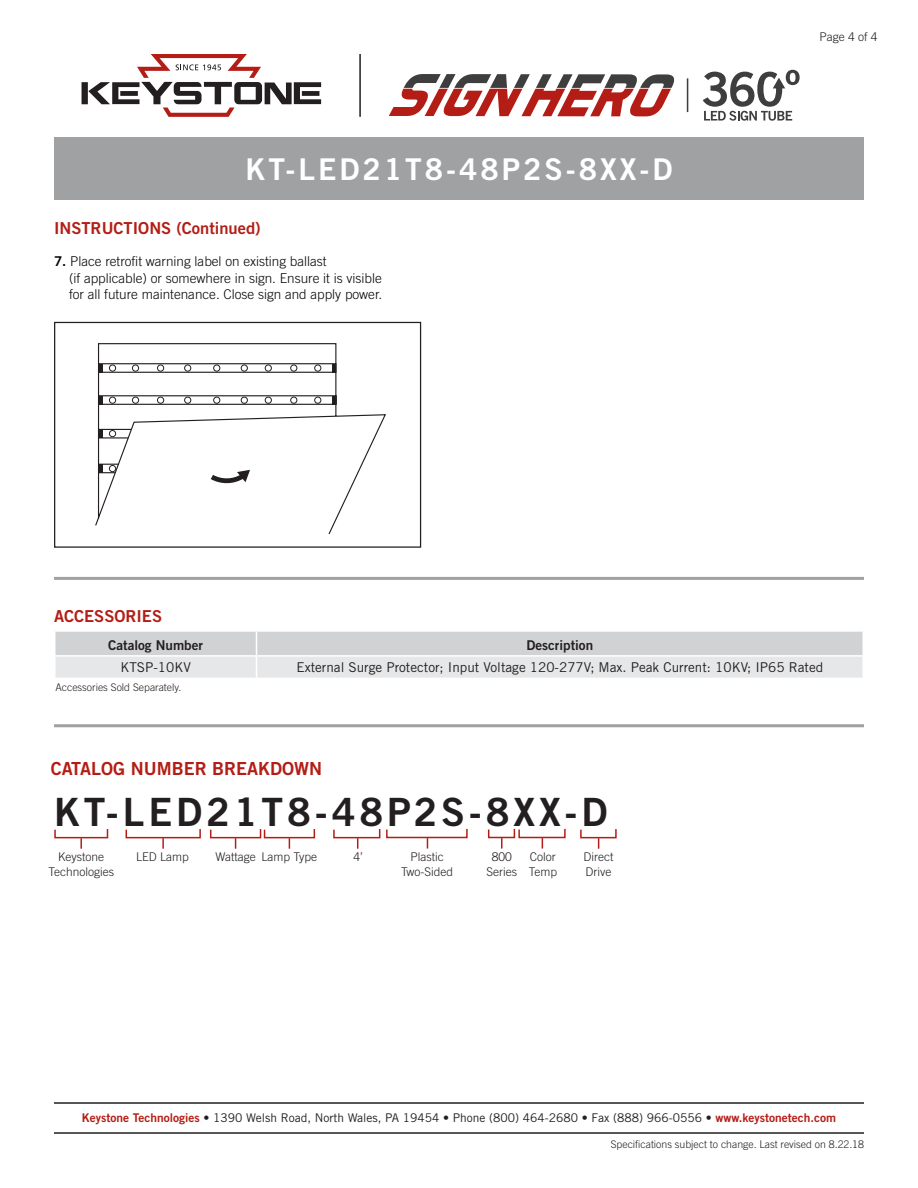
<style>
.page{position:relative;width:918px;height:1188px;background:#fff}
.page>*{position:absolute;margin:0;border:0;box-sizing:border-box;transform-origin:0 0}
.t1{font:39px "Trade Gothic Bold Two";letter-spacing:.1em;color:#231f20}
.t2{font:30px "Trade Gothic Bold Two";letter-spacing:.1em;color:#fff}
.t3{font:18px "Trade Gothic Bold Two";color:#b41d15}
.t4{font:16.5px "Trade Gothic Bold Two";color:#b41d15}
.t5{font:300 13.5px "Trade Gothic";color:#040503}
.t6{font:13.5px "Trade Gothic";color:#231f20}
.t7{font:13.5px "Trade Gothic Bold Two";color:#231f20}
.t8{font:12px "Trade Gothic";color:#231f20}
.t9{font:300 12px/14.4px "Trade Gothic";color:#231f20;text-align:center}
.t10{font:300 10.5px "Trade Gothic";color:#231f20}
.s1{font-family:"Trade Gothic Bold Two";font-weight:400}
.s2{font-family:"Trade Gothic Bold Two";color:#b41d15}
.s3{font-family:"Trade Gothic Bold Two"}
</style>
<div class="page">
<hr style="left:54px;top:1132px;width:810px;height:2px;background:#231f20">
<hr style="left:54px;top:1102px;width:810px;height:2px;background:#231f20">
<div style="left:54px;top:137px;width:810px;height:63px;background:#a0a1a3"></div>
<svg style="left:82px;top:54px;width:239px;height:63px"></svg>
<hr style="left:359px;top:54px;width:2px;height:63px;background:#231f20">
<hr style="left:54px;top:577px;width:810px;height:3px;background:#a0a1a3">
<svg style="left:54px;top:829px;width:55px;height:20px"></svg>
<svg style="left:333px;top:828px;width:135px;height:21px"></svg>
<svg style="left:580px;top:829px;width:37px;height:20px"></svg>
<svg style="left:125px;top:829px;width:76px;height:20px"></svg>
<svg style="left:210px;top:829px;width:106px;height:20px"></svg>
<svg style="left:487px;top:828px;width:79px;height:21px"></svg>
<div style="left:54px;top:322px;width:367px;height:226px;border:1px solid #231f20"></div>
<svg style="left:95px;top:343px;width:291px;height:192px"></svg>
<svg style="left:99px;top:396px;width:4px;height:8px"></svg>
<svg style="left:332px;top:396px;width:4px;height:8px"></svg>
<svg style="left:211px;top:470px;width:39px;height:15px"></svg>
<div style="left:99px;top:363px;width:237px;height:10px;border:1px solid #231f20"></div>
<svg style="left:99px;top:364px;width:4px;height:8px"></svg>
<svg style="left:332px;top:364px;width:4px;height:8px"></svg>
<svg style="left:98px;top:428px;width:34px;height:11px"></svg>
<svg style="left:98px;top:463px;width:22px;height:11px"></svg>
<div style="left:109px;top:365px;width:7px;height:7px;border:1px solid #231f20;border-radius:50%"></div>
<div style="left:132px;top:365px;width:7px;height:7px;border:1px solid #231f20;border-radius:50%"></div>
<div style="left:157px;top:365px;width:7px;height:7px;border:1px solid #231f20;border-radius:50%"></div>
<div style="left:184px;top:365px;width:7px;height:7px;border:1px solid #231f20;border-radius:50%"></div>
<div style="left:213px;top:365px;width:7px;height:7px;border:1px solid #231f20;border-radius:50%"></div>
<div style="left:241px;top:365px;width:7px;height:7px;border:1px solid #231f20;border-radius:50%"></div>
<div style="left:265px;top:365px;width:7px;height:7px;border:1px solid #231f20;border-radius:50%"></div>
<div style="left:290px;top:365px;width:7px;height:7px;border:1px solid #231f20;border-radius:50%"></div>
<div style="left:314px;top:365px;width:7px;height:7px;border:1px solid #231f20;border-radius:50%"></div>
<div style="left:109px;top:397px;width:7px;height:7px;border:1px solid #231f20;border-radius:50%"></div>
<div style="left:132px;top:397px;width:7px;height:7px;border:1px solid #231f20;border-radius:50%"></div>
<div style="left:157px;top:397px;width:7px;height:7px;border:1px solid #231f20;border-radius:50%"></div>
<div style="left:184px;top:397px;width:7px;height:7px;border:1px solid #231f20;border-radius:50%"></div>
<div style="left:213px;top:397px;width:7px;height:7px;border:1px solid #231f20;border-radius:50%"></div>
<div style="left:241px;top:397px;width:7px;height:7px;border:1px solid #231f20;border-radius:50%"></div>
<div style="left:265px;top:397px;width:7px;height:7px;border:1px solid #231f20;border-radius:50%"></div>
<div style="left:290px;top:397px;width:7px;height:7px;border:1px solid #231f20;border-radius:50%"></div>
<div style="left:314px;top:397px;width:7px;height:7px;border:1px solid #231f20;border-radius:50%"></div>
<div style="left:109px;top:430px;width:7px;height:7px;border:1px solid #231f20;border-radius:50%"></div>
<div style="left:109px;top:465px;width:7px;height:7px;border:1px solid #231f20;border-radius:50%"></div>
<svg style="left:389px;top:74px;width:286px;height:42px"></svg>
<svg style="left:703px;top:70px;width:97px;height:51px"></svg>
<hr style="left:687px;top:78px;width:1px;height:34px;background:#3e3e3f">
<svg style="left:55px;top:631px;width:808px;height:47px;background:#dcdddf"></svg>
<hr style="left:862px;top:657px;width:2px;height:21px;background:#fff">
<hr style="left:54px;top:724px;width:810px;height:3px;background:#a0a1a3">
<p class="t2" style="left:246px;top:151px;width:428px">KT-LED21T8-48P2S-8XX-D</p>
<p class="t4" style="left:54px;top:218px;width:208px">INSTRUCTIONS (Continued)</p>
<p class="t5" style="left:54px;top:253px;width:274px"><span class="s1">7.</span> Place retrofit warning label on existing ballast</p>
<p class="t5" style="left:69px;top:270px;width:314px">(if applicable) or somewhere in sign. Ensure it is visible</p>
<p class="t5" style="left:69px;top:286px;width:315px">for all future maintenance. Close sign and apply power.</p>
<p class="t9" style="left:819px;top:29px;width:60px">Page 4 of 4</p>
<p class="t4" style="left:54px;top:606px;width:110px">ACCESSORIES</p>
<p class="t7" style="left:108px;top:637px;width:96px">Catalog Number</p>
<p class="t7" style="left:526px;top:637px;width:68px">Description</p>
<p class="t6" style="left:120px;top:659px;width:72px">KTSP-10KV</p>
<p class="t6" style="left:296px;top:659px;width:528px">External Surge Protector; Input Voltage 120-277V; Max. Peak Current: 10KV; IP65 Rated</p>
<p class="t10" style="left:56px;top:681px;width:127px">Accessories Sold Separately.</p>
<p class="t3" style="left:51px;top:758px;width:273px">CATALOG NUMBER BREAKDOWN</p>
<p class="t1" style="left:54px;top:788px;width:555px">KT-LED21T8-48P2S-8XX-D</p>
<p class="t9" style="left:58px;top:850px;width:47px">Keystone</p>
<p class="t9" style="left:48px;top:864px;width:67px">Technologies</p>
<p class="t9" style="left:136px;top:850px;width:54px">LED Lamp</p>
<p class="t9" style="left:215px;top:850px;width:42px">Wattage</p>
<p class="t9" style="left:262px;top:850px;width:57px">Lamp Type</p>
<p class="t9" style="left:354px;top:850px;width:11px">4’</p>
<p class="t9" style="left:486px;top:850px;width:32px">800<br>Series</p>
<p class="t9" style="left:530px;top:850px;width:27px">Color</p>
<p class="t9" style="left:411px;top:850px;width:35px">Plastic</p>
<p class="t9" style="left:401px;top:864px;width:54px">Two-Sided</p>
<p class="t9" style="left:583px;top:850px;width:31px">Direct</p>
<p class="t9" style="left:585px;top:864px;width:27px">Drive</p>
<p class="t9" style="left:529px;top:864px;width:30px">Temp</p>
<p class="t8" style="left:82px;top:1111px;width:756px"><span class="s2">Keystone Technologies</span> <span class="s3">•</span> 1390 Welsh Road, North Wales, PA 19454 <span class="s3">•</span> Phone (800) 464-2680 <span class="s3">•</span> Fax (888) 966-0556 • <span class="s2">www.keystonetech.com</span></p>
<p class="t10" style="left:611px;top:1138px;width:255px">Specifications subject to change. Last revised on 8.22.18</p>
</div>
